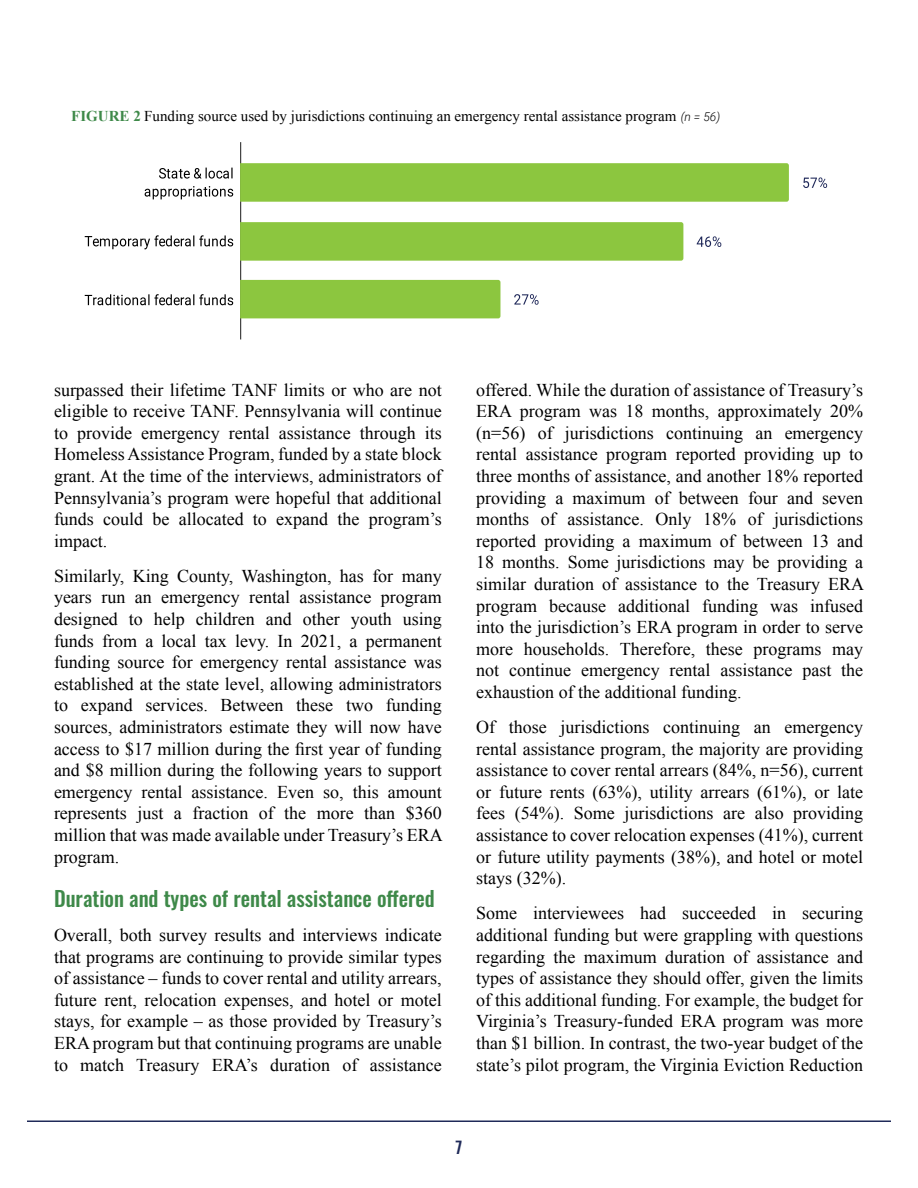
<style>
.page{position:relative;width:918px;height:1188px;background:#fff}
.page>*{position:absolute;margin:0;border:0;box-sizing:border-box;transform-origin:0 0}
.t1{font:500 21px "Oswald";color:#3e8949}
.t2{font:18px/21.6px "Times New Roman";color:#000;text-align:justify}
.t3{font:500 16.5px "Oswald";color:#1f2a59}
.t4{font:15px "Times New Roman";color:#000}
.s1{font-weight:700;color:#3e8949}
.s2{font-family:"Roboto";font-weight:300;font-style:italic;font-size:12px}
</style>
<div class="page">
<hr style="left:27px;top:1120px;width:864px;height:2px;background:#1f2a59">
<hr style="left:240px;top:142px;width:1px;height:197px;background:#333">
<div style="left:240px;top:163px;width:549px;height:39px;background:#8cc63f"></div>
<div style="left:240px;top:222px;width:443px;height:39px;background:#8cc63f"></div>
<div style="left:240px;top:280px;width:260px;height:38px;background:#8cc63f"></div>
<svg style="left:803px;top:177px;width:25px;height:11px"></svg>
<svg style="left:696px;top:236px;width:26px;height:11px"></svg>
<svg style="left:514px;top:294px;width:25px;height:11px"></svg>
<svg style="left:159px;top:168px;width:74px;height:11px"></svg>
<svg style="left:145px;top:186px;width:88px;height:13px"></svg>
<svg style="left:85px;top:235px;width:148px;height:14px"></svg>
<svg style="left:85px;top:294px;width:148px;height:11px"></svg>
<p class="t4" style="left:71px;top:105px;width:650px"><span class="s1">FIGURE 2</span> Funding source used by jurisdictions continuing an emergency rental assistance program <span class="s2">(n = 56)</span></p>
<p class="t2" style="left:54px;top:378px;width:389px">surpassed their lifetime TANF limits or who are not eligible to receive TANF. Pennsylvania will continue to provide emergency rental assistance through its Homeless Assistance Program, funded by a state block grant. At the time of the interviews, administrators of Pennsylvania’s program were hopeful that additional funds could be allocated to expand the program’s impact.</p>
<p class="t2" style="left:54px;top:565px;width:390px">Similarly, King County, Washington, has for many years run an emergency rental assistance program designed to help children and other youth using funds from a local tax levy. In 2021, a permanent funding source for emergency rental assistance was established at the state level, allowing administrators to expand services. Between these two funding sources, administrators estimate they will now have access to $17 million during the first year of funding and $8 million during the following years to support emergency rental assistance. Even so, this amount represents just a fraction of the more than $360 million that was made available under Treasury’s ERA program.</p>
<p class="t1" style="left:54px;top:888px;width:382px">Duration and types of rental assistance offered</p>
<p class="t2" style="left:54px;top:924px;width:389px">Overall, both survey results and interviews indicate that programs are continuing to provide similar types of assistance – funds to cover rental and utility arrears, future rent, relocation expenses, and hotel or motel stays, for example – as those provided by Treasury’s ERA program but that continuing programs are unable to match Treasury ERA’s duration of assistance</p>
<p class="t2" style="left:476px;top:378px;width:390px">offered. While the duration of assistance of Treasury’s ERA program was 18 months, approximately 20% (n=56) of jurisdictions continuing an emergency rental assistance program reported providing up to three months of assistance, and another 18% reported providing a maximum of between four and seven months of assistance. Only 18% of jurisdictions reported providing a maximum of between 13 and 18 months. Some jurisdictions may be providing a similar duration of assistance to the Treasury ERA program because additional funding was infused into the jurisdiction’s ERA program in order to serve more households. Therefore, these programs may not continue emergency rental assistance past the exhaustion of the additional funding.</p>
<p class="t2" style="left:476px;top:716px;width:389px">Of those jurisdictions continuing an emergency rental assistance program, the majority are providing assistance to cover rental arrears (84%, n=56), current or future rents (63%), utility arrears (61%), or late fees (54%). Some jurisdictions are also providing assistance to cover relocation expenses (41%), current or future utility payments (38%), and hotel or motel stays (32%).</p>
<p class="t2" style="left:476px;top:902px;width:389px">Some interviewees had succeeded in securing additional funding but were grappling with questions regarding the maximum duration of assistance and types of assistance they should offer, given the limits of this additional funding. For example, the budget for Virginia’s Treasury-funded ERA program was more than $1 billion. In contrast, the two-year budget of the state’s pilot program, the Virginia Eviction Reduction</p>
<p class="t3" style="left:456px;top:1138px;width:8px">7</p>
</div>
